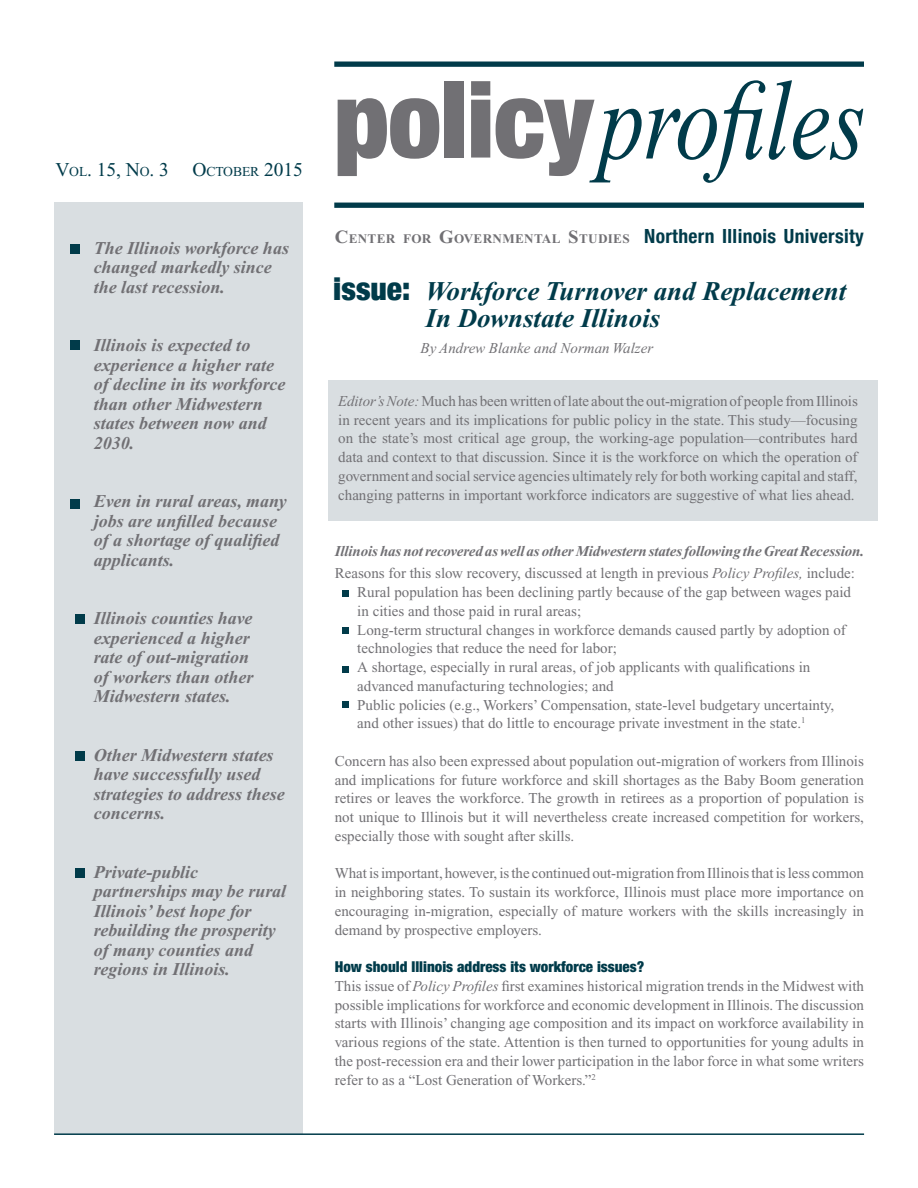
<style>
.page{position:relative;width:918px;height:1188px;background:#fff}
.page>*{position:absolute;margin:0;border:0;box-sizing:border-box;transform-origin:0 0}
.t1{font:italic 112.5px "Times New Roman";color:#013b4a;scale:.8 1}
.t2{font:900 condensed 31.5px "Helvetica Neue";color:#013b4a}
.t3{font:italic 700 27px/27px "Times New Roman";color:#013b4a}
.t4{font:700 condensed 19.5px "Helvetica Neue";letter-spacing:.02em;color:#013b4a}
.t5{font:19.5px "Times New Roman";letter-spacing:-.005em;color:#013b4a}
.t6{font:italic 700 18px/19.5px "Times New Roman";color:#717074}
.t7{font:15px/18.8px "Times New Roman";color:#717074;text-align:justify}
.t8{font:italic 700 15px/22.5px "Times New Roman";letter-spacing:-.01em;color:#717074}
.t9{font:900 condensed 15px "Helvetica Neue";color:#013b4a}
.t10{font:italic 15px "Times New Roman";color:#717074}
.s1{font-size:13.65px}
.s2{font-family:"Helvetica Neue";font-weight:900;font-style:normal;font-stretch:condensed;font-size:106.95px;color:#717074}
.s3{font-family:"Times New Roman";font-stretch:normal;font-size:18.75px;color:#717074}
.s4{font-family:"Times New Roman";font-stretch:normal;font-size:13.2px;color:#717074}
.s5{font-style:italic}
.s6{font-weight:400;font-style:normal}
.s7{font-weight:400}
</style>
<div class="page">
<div style="left:54px;top:202px;width:248px;height:931px;background:#d9dee1"></div>
<div style="left:328px;top:380px;width:550px;height:141px;background:#d9dee1"></div>
<div style="left:334px;top:62px;width:530px;height:5px;background:#013b4a"></div>
<div style="left:334px;top:203px;width:530px;height:5px;background:#013b4a"></div>
<div style="left:70px;top:244px;width:10px;height:10px;background:#013b4a"></div>
<div style="left:70px;top:340px;width:10px;height:10px;background:#013b4a"></div>
<hr style="left:54px;top:1133px;width:810px;height:2px;background:#013b4a">
<div style="left:75px;top:614px;width:10px;height:10px;background:#013b4a"></div>
<div style="left:70px;top:499px;width:10px;height:9px;background:#013b4a"></div>
<div style="left:75px;top:751px;width:10px;height:10px;background:#013b4a"></div>
<div style="left:342px;top:590px;width:7px;height:7px;background:#013b4a"></div>
<div style="left:342px;top:627px;width:7px;height:7px;background:#013b4a"></div>
<div style="left:342px;top:666px;width:7px;height:7px;background:#013b4a"></div>
<div style="left:342px;top:702px;width:7px;height:6px;background:#013b4a"></div>
<div style="left:75px;top:868px;width:10px;height:9px;background:#013b4a"></div>
<h3 class="t5" style="left:55px;top:159px;width:249px">V<span class="s1">OL</span>. 15, N<span class="s1">O</span>. 3 O<span class="s1">CTOBER</span> 2015</h3>
<p class="t6" style="left:94px;top:238px;width:197px">The Illinois workforce has changed markedly since the last recession.</p>
<p class="t6" style="left:94px;top:336px;width:193px">Illinois is expected to experience a higher rate of decline in its workforce than other Midwestern states between now and<br>2030.</p>
<p class="t6" style="left:94px;top:492px;width:194px">Even in rural areas, many jobs are unfilled because of a shortage of qualified applicants.</p>
<p class="t6" style="left:94px;top:609px;width:161px">Illinois counties have experienced a higher rate of out-migration of workers than other<br>Midwestern states.</p>
<p class="t6" style="left:94px;top:745px;width:192px">Other Midwestern states have successfully used strategies to address these concerns.</p>
<p class="t6" style="left:94px;top:862px;width:194px">Private-public partnerships may be rural<br>Illinois’ best hope for rebuilding the prosperity of many counties and regions in Illinois.</p>
<h1 class="t1" style="left:333px;top:61px;width:666px"><span class="s2">policy</span>profiles</h1>
<h3 class="t4" style="left:335px;top:220px;width:531px"><span class="s3">C</span><span class="s4">ENTER FOR</span> <span class="s3">G</span><span class="s4">OVERNMENTAL</span> <span class="s3">S</span><span class="s4">TUDIES</span> Northern Illinois University</h3>
<h2 class="t2" style="left:333px;top:262px;width:79px">issue:</h2>
<h3 class="t3" style="left:426px;top:277px;width:422px">Workforce Turnover and Replacement<br>In Downstate Illinois</h3>
<p class="t10" style="left:421px;top:340px;width:234px">By Andrew Blanke and Norman Walzer</p>
<p class="t7" style="left:338px;top:392px;width:521px"><span class="s5">Editor’s Note:</span> Much has been written of late about the out-migration of people from Illinois in recent years and its implications for public policy in the state. This study—focusing on the state’s most critical age group, the working-age population—contributes hard data and context to that discussion. Since it is the workforce on which the operation of government and social service agencies ultimately rely for both working capital and staff, changing patterns in important workforce indicators are suggestive of what lies ahead.</p>
<p class="t8" style="left:335px;top:540px;width:531px">Illinois has not recovered as well as other Midwestern states following the Great Recession.<br><span class="s6">Reasons for this slow recovery, discussed at length in previous</span> <span class="s7">Policy Profiles,</span> <span class="s6">include:</span></p>
<p class="t7" style="left:357px;top:583px;width:495px;text-align:left">Rural population has been declining partly because of the gap between wages paid in cities and those paid in rural areas;<br>Long-term structural changes in workforce demands caused partly by adoption of technologies that reduce the need for labor;<br>A shortage, especially in rural areas, of job applicants with qualifications in advanced manufacturing technologies; and<br>Public policies (e.g., Workers’ Compensation, state-level budgetary uncertainty, and other issues) that do little to encourage private investment in the state.<sup>1</sup></p>
<p class="t7" style="left:335px;top:752px;width:531px">Concern has also been expressed about population out-migration of workers from Illinois and implications for future workforce and skill shortages as the Baby Boom generation retires or leaves the workforce. The growth in retirees as a proportion of population is not unique to Illinois but it will nevertheless create increased competition for workers, especially those with sought after skills.</p>
<p class="t7" style="left:335px;top:864px;width:531px">What is important, however, is the continued out-migration from Illinois that is less common in neighboring states. To sustain its workforce, Illinois must place more importance on encouraging in-migration, especially of mature workers with the skills increasingly in demand by prospective employers.</p>
<p class="t9" style="left:335px;top:958px;width:311px">How should Illinois address its workforce issues?</p>
<p class="t7" style="left:335px;top:977px;width:531px">This issue of <span class="s5">Policy Profiles</span> first examines historical migration trends in the Midwest with possible implications for workforce and economic development in Illinois. The discussion starts with Illinois’ changing age composition and its impact on workforce availability in various regions of the state. Attention is then turned to opportunities for young adults in the post-recession era and their lower participation in the labor force in what some writers refer to as a “Lost Generation of Workers.”<sup>2</sup></p>
</div>
